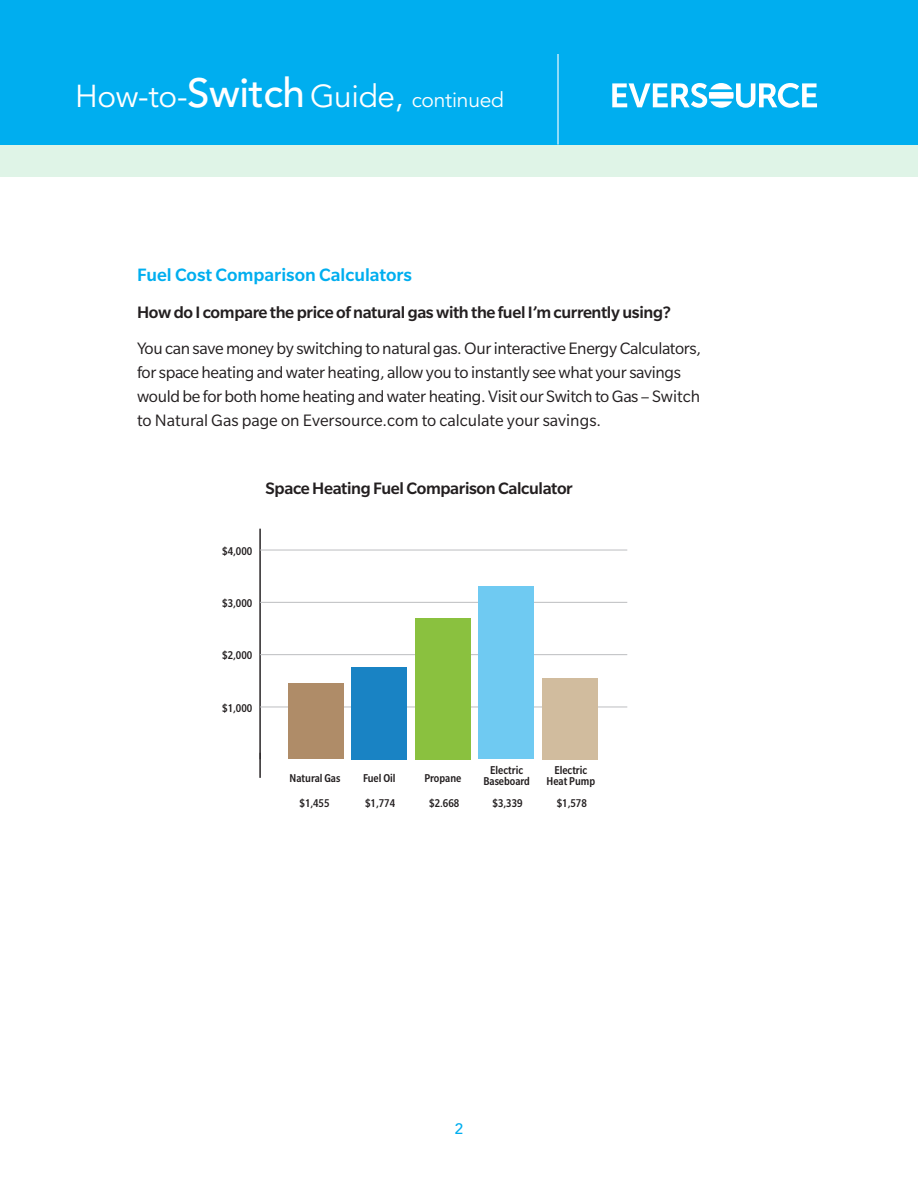
<style>
.page{position:relative;width:918px;height:1188px;background:#fff}
.page>*{position:absolute;margin:0;border:0;box-sizing:border-box;transform-origin:0 0}
.t1{font:31.5px "Avenir";letter-spacing:-.01em;color:#fff}
.t2{font:500 19.5px "Slate Pro";color:#00aeef}
.t3{font:18px/24px "Slate Pro";letter-spacing:-.02em;color:#231f20}
.t4{font:500 18px "Slate Pro";letter-spacing:-.02em;color:#231f20}
.t5{font:500 15px "Avenir";color:#00aeef}
.t6{font:500 condensed 12.45px "Slate Pro";color:#231f20}
.t7{font:500 condensed 12.3px "Slate Pro";color:#231f20}
.s1{font-weight:500;font-size:40.5px}
.s2{font-size:21px}
</style>
<div class="page">
<div style="left:0;top:145px;width:918px;height:31px;background:#dff4e7"></div>
<div style="left:0;top:0;width:918px;height:145px;background:#00aeef"></div>
<svg style="left:612px;top:83px;width:205px;height:25px"></svg>
<hr style="left:557px;top:54px;width:2px;height:91px;background:#fff">
<hr style="left:259px;top:529px;width:2px;height:249px;background:#231f20">
<hr style="left:260px;top:707px;width:367px;height:1px;background:#bcbdc0">
<hr style="left:260px;top:654px;width:367px;height:1px;background:#bcbdc0">
<hr style="left:260px;top:602px;width:367px;height:1px;background:#bcbdc0">
<hr style="left:260px;top:550px;width:367px;height:1px;background:#bcbdc0">
<div style="left:543px;top:678px;width:55px;height:81px;background:#d1bc9e"></div>
<div style="left:479px;top:586px;width:55px;height:173px;background:#6fcaf2"></div>
<div style="left:415px;top:618px;width:55px;height:141px;background:#8ac13f"></div>
<div style="left:351px;top:667px;width:56px;height:92px;background:#1983c4"></div>
<div style="left:288px;top:684px;width:56px;height:75px;background:#af8c68"></div>
<h1 class="t1" style="left:75px;top:78px;width:431px">How-to-<span class="s1">Switch</span> Guide, <span class="s2">continued</span></h1>
<p class="t2" style="left:137px;top:264px;width:277px">Fuel Cost Comparison Calculators</p>
<p class="t4" style="left:137px;top:303px;width:535px">How do I compare the price of natural gas with the fuel I’m currently using?</p>
<p class="t3" style="left:137px;top:337px;width:566px">You can save money by switching to natural gas. Our interactive Energy Calculators, for space heating and water heating, allow you to instantly see what your savings would be for both home heating and water heating. Visit our Switch to Gas – Switch to Natural Gas page on Eversource.com to calculate your savings.</p>
<p class="t4" style="left:266px;top:479px;width:309px">Space Heating Fuel Comparison Calculator</p>
<p class="t7" style="left:222px;top:544px;width:32px">$4,000</p>
<p class="t7" style="left:222px;top:597px;width:32px">$3,000</p>
<p class="t7" style="left:222px;top:649px;width:32px">$2,000</p>
<p class="t7" style="left:222px;top:701px;width:32px">$1,000</p>
<p class="t6" style="left:490px;top:763px;width:34px">Electric</p>
<p class="t6" style="left:554px;top:763px;width:34px">Electric</p>
<p class="t6" style="left:290px;top:771px;width:52px">Natural Gas</p>
<p class="t6" style="left:363px;top:771px;width:34px">Fuel Oil</p>
<p class="t6" style="left:424px;top:771px;width:38px">Propane</p>
<p class="t6" style="left:483px;top:775px;width:48px">Baseboard</p>
<p class="t6" style="left:547px;top:775px;width:50px">Heat Pump</p>
<p class="t7" style="left:300px;top:797px;width:32px">$1,455</p>
<p class="t7" style="left:365px;top:797px;width:32px">$1,774</p>
<p class="t7" style="left:429px;top:797px;width:32px">$2.668</p>
<p class="t7" style="left:493px;top:797px;width:32px">$3,339</p>
<p class="t7" style="left:557px;top:797px;width:32px">$1,578</p>
<p class="t5" style="left:455px;top:1120px;width:10px">2</p>
</div>
